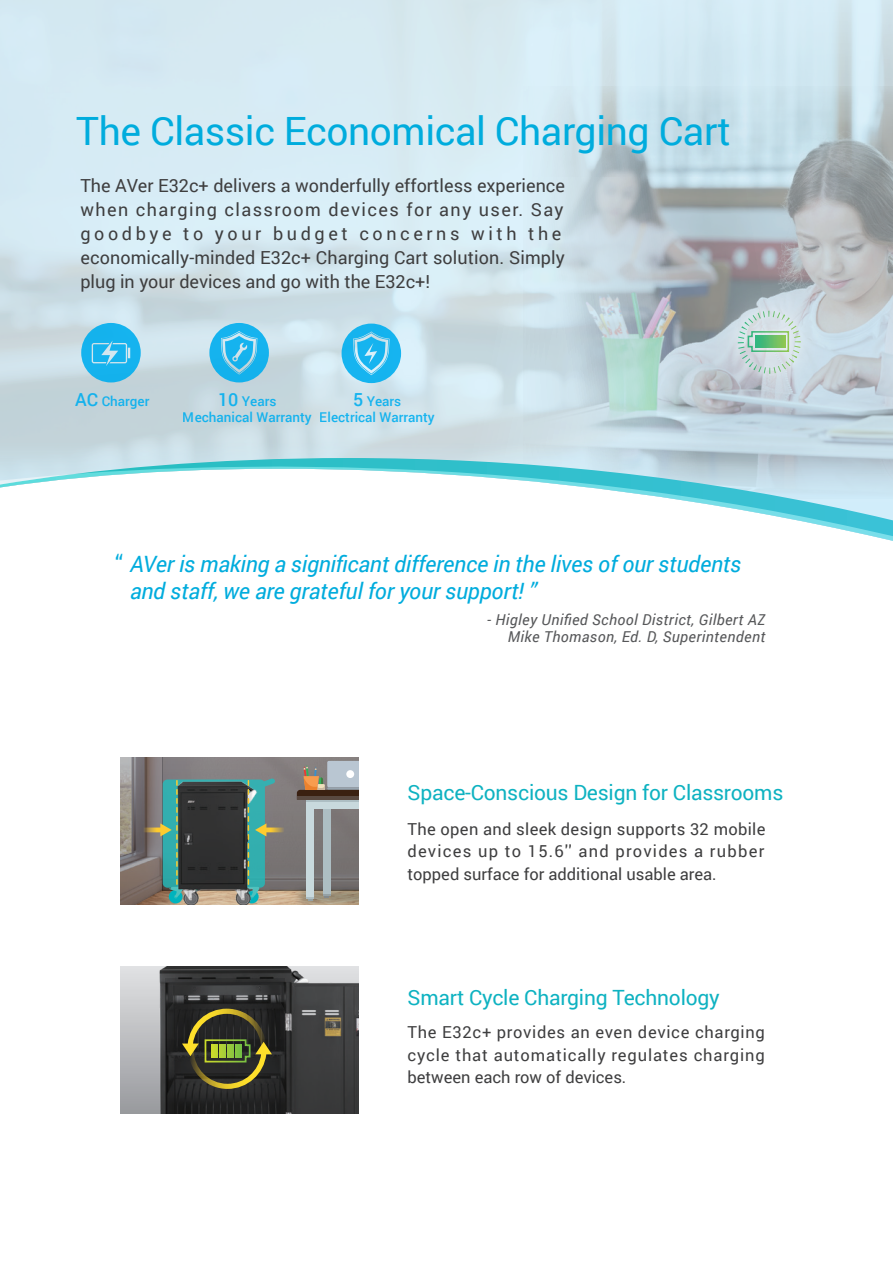
<style>
.page{position:relative;width:893px;height:1263px;background:#fff}
.page>*{position:absolute;margin:0;border:0;box-sizing:border-box;transform-origin:0 0}
.t1{font:39px "Roboto";letter-spacing:-.01em;color:#00acdd}
.t2{font:italic 22.5px/27px "Roboto";letter-spacing:-.01em;color:#00acdd}
.t3{font:21px "Roboto";letter-spacing:-.01em;color:#0eb2c1}
.t4{font:18px/24px "Roboto";letter-spacing:.005em;color:#3e3e3f}
.t5{font:16.5px/22.5px "Roboto";color:#3e3e3f;text-align:justify}
.t6{font:italic 15px/16.5px "Roboto";letter-spacing:.025em;color:#57585a;text-align:right}
.t7{font:500 13.5px/16.2px "Roboto";color:#00aeef;text-align:center}
.s1{font-size:18px}
.s2{font-style:normal}
</style>
<div class="page">
<svg style="left:0;top:0;width:893px;height:431px;background:#ccdfe7"></svg>
<svg style="left:0;top:431px;width:893px;height:25px;background:#c9dbe3"></svg>
<img style="left:693px;top:266px;width:153px;height:153px">
<img style="left:729px;top:302px;width:81px;height:81px">
<svg style="left:747px;top:330px;width:43px;height:23px"></svg>
<svg style="left:756px;top:335px;width:29px;height:13px"></svg>
<div style="left:738px;top:311px;width:63px;height:63px;border:6px dashed #fff;border-radius:50%"></div>
<svg style="left:0;top:456px;width:893px;height:11px;background:#9dd0da"></svg>
<svg style="left:0;top:467px;width:893px;height:74px"></svg>
<div style="left:121px;top:966px;width:238px;height:147px;background:linear-gradient(to bottom,#e1e2e3,#989a9e)"></div>
<img style="left:152px;top:966px;width:207px;height:147px">
<svg style="left:166px;top:978px;width:119px;height:135px;background:#2a2a2b"></svg>
<svg style="left:182px;top:1009px;width:90px;height:80px;background:#4e4d28"></svg>
<div style="left:163px;top:758px;width:196px;height:132px;background:#7a7575"></div>
<img style="left:284px;top:878px;width:75px;height:27px">
<div style="left:323px;top:799px;width:8px;height:95px;background:#adbec3"></div>
<svg style="left:323px;top:894px;width:8px;height:3px"></svg>
<div style="left:306px;top:799px;width:53px;height:9px;background:#c8d9dd"></div>
<hr style="left:306px;top:799px;width:53px;height:3px;background:#adbec3">
<div style="left:306px;top:805px;width:8px;height:92px;background:#c8d9dd"></div>
<svg style="left:306px;top:897px;width:8px;height:3px"></svg>
<svg style="left:297px;top:761px;width:62px;height:39px"></svg>
<svg style="left:121px;top:758px;width:163px;height:147px"></svg>
<svg style="left:81px;top:323px;width:60px;height:59px;background:#4abfeb"></svg>
<svg style="left:342px;top:324px;width:59px;height:59px;background:#52c4ef"></svg>
<svg style="left:209px;top:323px;width:60px;height:59px;background:#52c0ea"></svg>
<h1 class="t1" style="left:76px;top:104px;width:656px">The Classic Economical Charging Cart</h1>
<p class="t4" style="left:80px;top:173px;width:486px">The AVer E32c+ delivers a wonderfully effortless experience when charging classroom devices for any user. Say goodbye to your budget concerns with the economically-minded E32c+ Charging Cart solution. Simply plug in your devices and go with the E32c+!</p>
<p class="t7" style="left:75px;top:392px;width:76px"><span class="s1">AC</span> Charger</p>
<p class="t7" style="left:320px;top:393px;width:116px"><span class="s1">5</span> Years<br>Electrical Warranty</p>
<p class="t7" style="left:183px;top:392px;width:130px"><span class="s1">10</span> Years<br>Mechanical Warranty</p>
<p class="t2" style="left:130px;top:550px;width:613px;text-indent:-15px"><span class="s2">“</span> AVer is making a significant difference in the lives of our students and staff, we are grateful for your support! ”</p>
<p class="t6" style="left:487px;top:611px;width:280px">- Higley Unified School District, Gilbert AZ<br>Mike Thomason, Ed. D, Superintendent</p>
<p class="t3" style="left:407px;top:778px;width:377px">Space-Conscious Design for Classrooms</p>
<p class="t5" style="left:407px;top:817px;width:359px">The open and sleek design supports 32 mobile devices up to 15.6'' and provides a rubber topped surface for additional usable area.</p>
<p class="t3" style="left:407px;top:982px;width:314px">Smart Cycle Charging Technology</p>
<p class="t5" style="left:407px;top:1020px;width:359px">The E32c+ provides an even device charging cycle that automatically regulates charging between each row of devices.</p>
</div>
